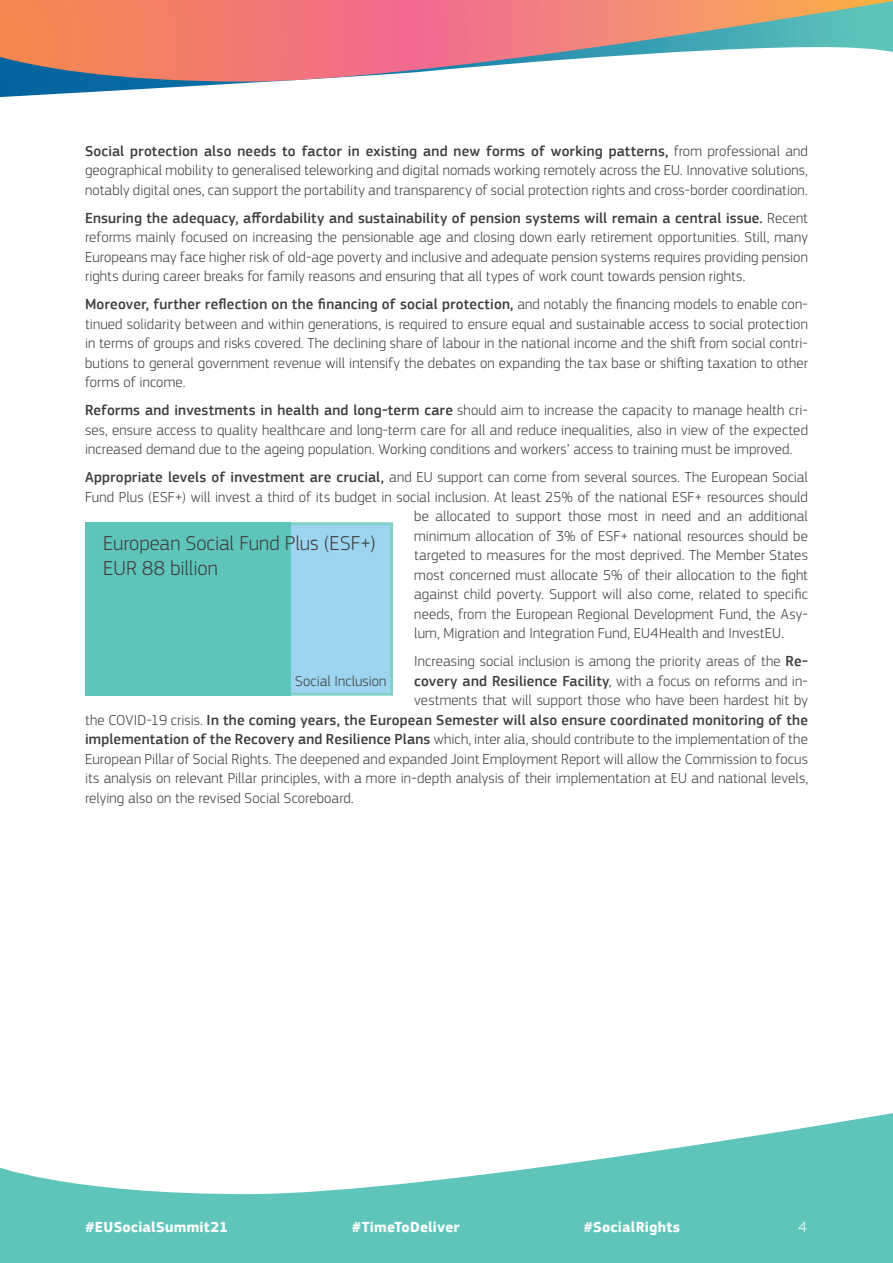
<style>
.page{position:relative;width:893px;height:1263px;background:#fff}
.page>*{position:absolute;margin:0;border:0;box-sizing:border-box;transform-origin:0 0}
.body{font:300 20.85px "EC Square Sans Pro";color:#3e3e3f}
.body-2{font:300 15px/19.5px "EC Square Sans Pro";letter-spacing:.005em;color:#3e3e3f;text-align:justify}
.body-3{font:500 15px "EC Square Sans Pro";letter-spacing:.01em;color:#3e3e3f}
.t1{font:700 15px "EC Square Sans Pro";letter-spacing:.015em;color:#fff}
.t2{font:300 15px "EC Square Sans Pro";color:#fff}
.s1{font-weight:500}
.s2{font-weight:300}
</style>
<div class="page">
<div style="left:0;top:1100px;width:893px;height:163px;background:#5fc5ba"></div>
<svg style="left:0;top:1100px;width:893px;height:94px;fill:#fff"></svg>
<svg style="left:0;top:82px;width:262px;height:15px"></svg>
<svg style="left:0;top:0;width:893px;height:82px"></svg>
<div style="left:272px;top:522px;width:121px;height:174px;background:#9dd5f0;border:3px solid #5fc5ba"></div>
<div style="left:85px;top:522px;width:103px;height:174px;background:#5fc5ba"></div>
<div style="left:188px;top:522px;width:102px;height:174px;background:#5fc5ba"></div>
<p class="body-2" style="left:85px;top:141px;width:724px"><span class="s1">Social protection also needs to factor in existing and new forms of working patterns,</span> from professional and geographical mobility to generalised teleworking and digital nomads working remotely across the EU. Innovative solutions, notably digital ones, can support the portability and transparency of social protection rights and cross-border coordination.</p>
<p class="body-2" style="left:85px;top:208px;width:724px"><span class="s1">Ensuring the adequacy, affordability and sustainability of pension systems will remain a central issue.</span> Recent reforms mainly focused on increasing the pensionable age and closing down early retirement opportunities. Still, many Europeans may face higher risk of old-age poverty and inclusive and adequate pension systems requires providing pension rights during career breaks for family reasons and ensuring that all types of work count towards pension rights.</p>
<p class="body-2" style="left:85px;top:295px;width:724px"><span class="s1">Moreover, further reflection on the financing of social protection,</span> and notably the financing models to enable con&shy;tinued solidarity between and within generations, is required to ensure equal and sustainable access to social protection in terms of groups and risks covered. The declining share of labour in the national income and the shift from social contri&shy;butions to general government revenue will intensify the debates on expanding the tax base or shifting taxation to other forms of income.</p>
<p class="body-2" style="left:85px;top:401px;width:724px"><span class="s1">Reforms and investments in health and long-term care</span> should aim to increase the capacity to manage health cri&shy;ses, ensure access to quality healthcare and long-term care for all and reduce inequalities, also in view of the expected increased demand due to the ageing population. Working conditions and workers’ access to training must be improved.</p>
<p class="body-2" style="left:85px;top:468px;width:724px"><span class="s1">Appropriate levels of investment are crucial,</span> and EU support can come from several sources. The European Social</p>
<p class="body-2" style="left:85px;top:487px;width:724px">Fund Plus (ESF+) will invest a third of its budget in social inclusion. At least 25% of the national ESF+ resources should</p>
<p class="body-2" style="left:414px;top:507px;width:395px">be allocated to support those most in need and an additional</p>
<p class="body-2" style="left:414px;top:526px;width:395px">minimum allocation of 3% of ESF+ national resources should be</p>
<p class="body-2" style="left:414px;top:546px;width:395px">targeted to measures for the most deprived. The Member States</p>
<p class="body-2" style="left:414px;top:565px;width:395px">most concerned must allocate 5% of their allocation to the fight</p>
<p class="body-2" style="left:414px;top:585px;width:395px">against child poverty. Support will also come, related to specific</p>
<p class="body-2" style="left:414px;top:604px;width:395px">needs, from the European Regional Development Fund, the Asy-</p>
<p class="body-2" style="left:414px;top:624px;width:371px">lum, Migration and Integration Fund, EU4Health and InvestEU.</p>
<p class="body-2" style="left:414px;top:652px;width:395px">Increasing social inclusion is among the priority areas of the <span class="s1">Re-</span></p>
<p class="body-3" style="left:414px;top:672px;width:395px">covery and Resilience Facility<span class="s2">, with a focus on reforms and in-</span></p>
<p class="body-2" style="left:414px;top:691px;width:395px">vestments that will support those who have been hardest hit by</p>
<p class="body-3" style="left:85px;top:711px;width:724px"><span class="s2">the COVID-19 crisis.</span> In the coming years, the European Semester will also ensure coordinated monitoring of the</p>
<p class="body-2" style="left:85px;top:730px;width:724px"><span class="s1">implementation of the Recovery and Resilience Plans</span> which, inter alia, should contribute to the implementation of the</p>
<p class="body-2" style="left:85px;top:749px;width:724px">European Pillar of Social Rights. The deepened and expanded Joint Employment Report will allow the Commission to focus</p>
<p class="body-2" style="left:85px;top:769px;width:724px">its analysis on relevant Pillar principles, with a more in-depth analysis of their implementation at EU and national levels,</p>
<p class="body-2" style="left:85px;top:788px;width:270px">relying also on the revised Social Scoreboard.</p>
<p class="body" style="left:103px;top:531px;width:274px">European Social Fund Plus (ESF+)</p>
<p class="body" style="left:103px;top:556px;width:116px">EUR 88 billion</p>
<p class="body-2" style="left:295px;top:671px;width:93px">Social Inclusion</p>
<p class="t1" style="left:85px;top:1218px;width:144px">#EUSocialSummit21</p>
<p class="t1" style="left:352px;top:1218px;width:109px">#TimeToDeliver</p>
<p class="t1" style="left:583px;top:1218px;width:98px">#SocialRights</p>
<p class="t2" style="left:798px;top:1218px;width:10px">4</p>
</div>
